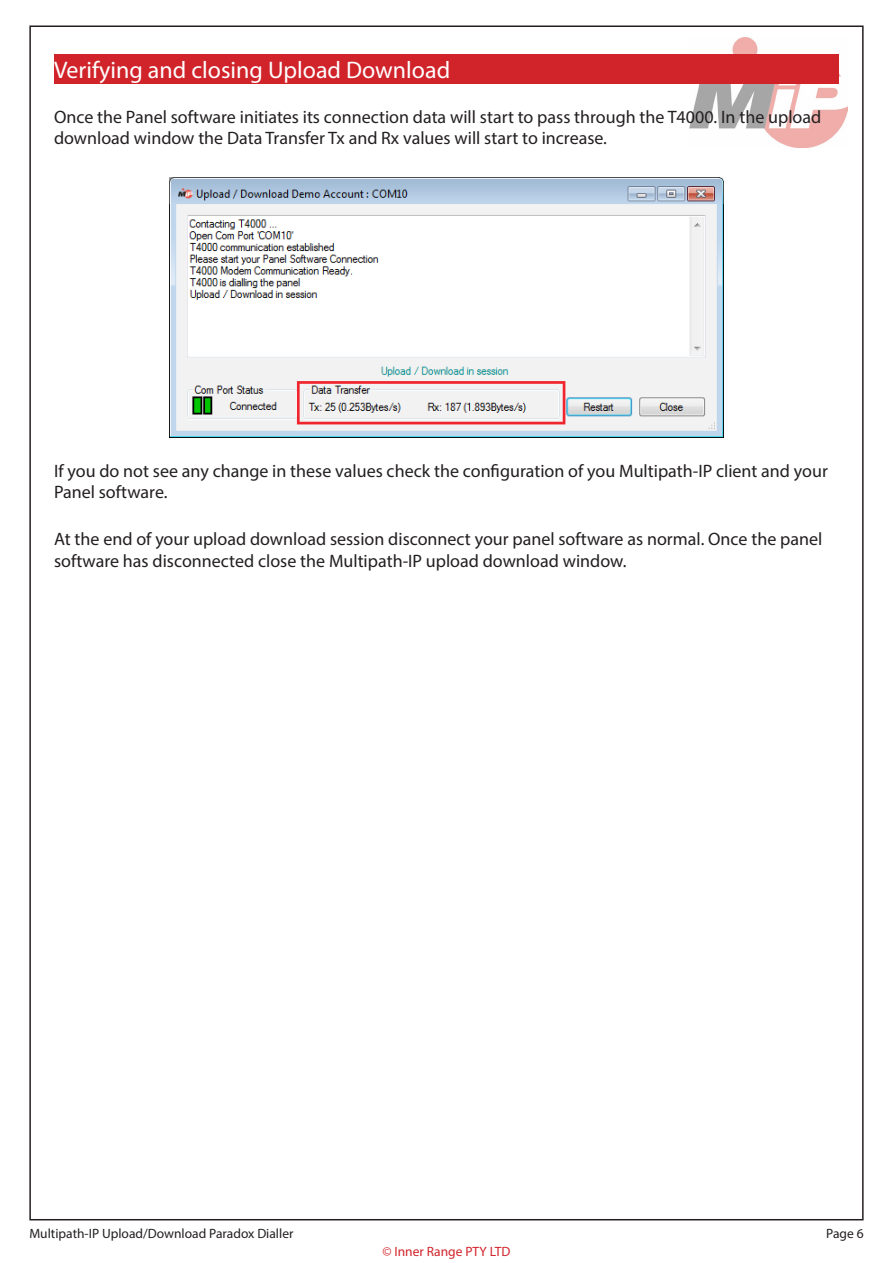
<style>
.page{position:relative;width:893px;height:1263px;background:#fff}
.page>*{position:absolute;margin:0;border:0;box-sizing:border-box;transform-origin:0 0}
.Sub_Header{font:24px "Myriad Pro";color:#fff}
.Body{font:18px/21.6px "Myriad Pro";color:#231f20}
.t1{font:13.5px "Myriad Pro";color:#231f20}
.t2{font:13.5px "Myriad Pro";color:#d1232a}
</style>
<div class="page">
<img style="left:689px;top:37px;width:158px;height:111px">
<div style="left:54px;top:54px;width:785px;height:30px;background:#d1232a"></div>
<img style="left:169px;top:178px;width:555px;height:260px">
<p class="Sub_Header" style="left:54px;top:55px;width:398px">Verifying and closing Upload Download</p>
<p class="Body" style="left:54px;top:106px;width:769px">Once the Panel software initiates its connection data will start to pass through the T4000. In the upload download window the Data Transfer Tx and Rx values will start to increase.</p>
<p class="Body" style="left:54px;top:460px;width:775px">If you do not see any change in these values check the configuration of you Multipath-IP client and your<br>Panel software.</p>
<p class="Body" style="left:54px;top:528px;width:770px">At the end of your upload download session disconnect your panel software as normal. Once the panel software has disconnected close the Multipath-IP upload download window.</p>
<p class="t1" style="left:29px;top:1225px;width:266px">Multipath-IP Upload/Download Paradox Dialler</p>
<p class="t1" style="left:826px;top:1225px;width:39px">Page 6</p>
<p class="t2" style="left:382px;top:1242px;width:130px">© Inner Range PTY LTD</p>
</div>
